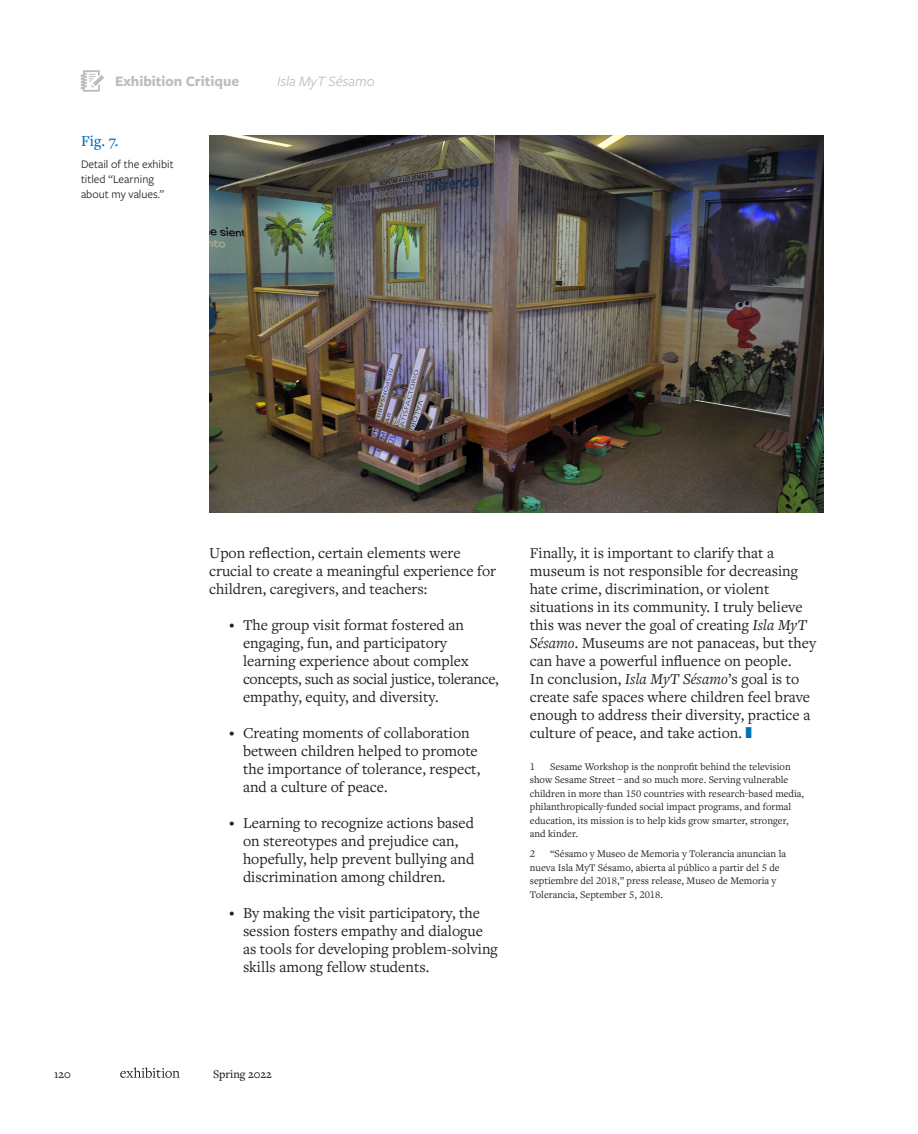
<style>
.page{position:relative;width:918px;height:1134px;background:#fff}
.page>*{position:absolute;margin:0;border:0;box-sizing:border-box;transform-origin:0 0}
.Article_-_Body_Text{font:15.75px/18px "Freight Text Pro";color:#231f20}
.Article_-_Fig____Onl{font:500 15.75px "Freight Text Pro";color:#006fb9}
.Dept_-_Header{font:700 15px "Freight Sans Pro";color:#bcbdc0}
.Dept_-_Header-2{font:italic 15px "Freight Sans Pro";color:#bcbdc0}
.Article_-__Caption_O{font:12px/15px "Freight Sans Pro";color:#231f20}
.t1{font:500 12px "Freight Text Pro";color:#231f20}
.Article_-_Endnotes{font:10.5px/13.5px "Freight Text Pro";color:#231f20}
.s1{font-size:10.5px}
.s2{font-style:italic}
</style>
<div class="page">
<svg style="left:120px;top:1067px;width:60px;height:11px"></svg>
<svg style="left:81px;top:70px;width:23px;height:22px"></svg>
<img style="left:209px;top:135px;width:615px;height:378px">
<p class="Dept_-_Header" style="left:115px;top:71px;width:126px">Exhibition Critique</p>
<p class="Dept_-_Header-2" style="left:277px;top:71px;width:99px">Isla MyT Sésamo</p>
<p class="Article_-_Fig____Onl" style="left:81px;top:130px;width:39px">Fig. 7.</p>
<p class="Article_-__Caption_O" style="left:81px;top:156px;width:94px">Detail of the exhibit titled “Learning about my values.”</p>
<p class="Article_-_Body_Text" style="left:209px;top:543px;width:288px">Upon reflection, certain elements were crucial to create a meaningful experience for children, caregivers, and teachers:</p>
<p class="Article_-_Body_Text" style="left:243px;top:615px;width:257px;text-indent:-14px"><span class="s1">•</span> The group visit format fostered an engaging, fun, and participatory learning experience about complex concepts, such as social justice, tolerance, empathy, equity, and diversity.</p>
<p class="Article_-_Body_Text" style="left:243px;top:723px;width:239px;text-indent:-14px"><span class="s1">•</span> Creating moments of collaboration between children helped to promote the importance of tolerance, respect, and a culture of peace.</p>
<p class="Article_-_Body_Text" style="left:243px;top:813px;width:233px;text-indent:-14px"><span class="s1">•</span> Learning to recognize actions based on stereotypes and prejudice can, hopefully, help prevent bullying and discrimination among children.</p>
<p class="Article_-_Body_Text" style="left:243px;top:903px;width:256px;text-indent:-14px"><span class="s1">•</span> By making the visit participatory, the session fosters empathy and dialogue as tools for developing problem-solving skills among fellow students.</p>
<p class="Article_-_Body_Text" style="left:530px;top:543px;width:288px">Finally, it is important to clarify that a museum is not responsible for decreasing hate crime, discrimination, or violent situations in its community. I truly believe this was never the goal of creating <span class="s2">Isla MyT Sésamo</span>. Museums are not panaceas, but they can have a powerful influence on people.<br>In conclusion, <span class="s2">Isla MyT Sésamo</span>’s goal is to create safe spaces where children feel brave enough to address their diversity, practice a culture of peace, and take action.</p>
<p class="Article_-_Endnotes" style="left:530px;top:759px;width:7px">1</p>
<p class="Article_-_Endnotes" style="left:530px;top:759px;width:276px;text-indent:20px">Sesame Workshop is the nonprofit behind the television show Sesame Street – and so much more. Serving vulnerable children in more than 150 countries with research-based media, philanthropically-funded social impact programs, and formal education, its mission is to help kids grow smarter, stronger, and kinder.</p>
<p class="Article_-_Endnotes" style="left:530px;top:847px;width:7px">2</p>
<p class="Article_-_Endnotes" style="left:530px;top:847px;width:258px;text-indent:20px">“Sésamo y Museo de Memoria y Tolerancia anuncian la nueva Isla MyT Sésamo, abierta al público a partir del 5 de septiembre del 2018,” press release, Museo de Memoria y Tolerancia, September 5, 2018.</p>
<p class="t1" style="left:54px;top:1066px;width:18px">120</p>
<p class="t1" style="left:213px;top:1066px;width:60px">Spring 2022</p>
</div>
